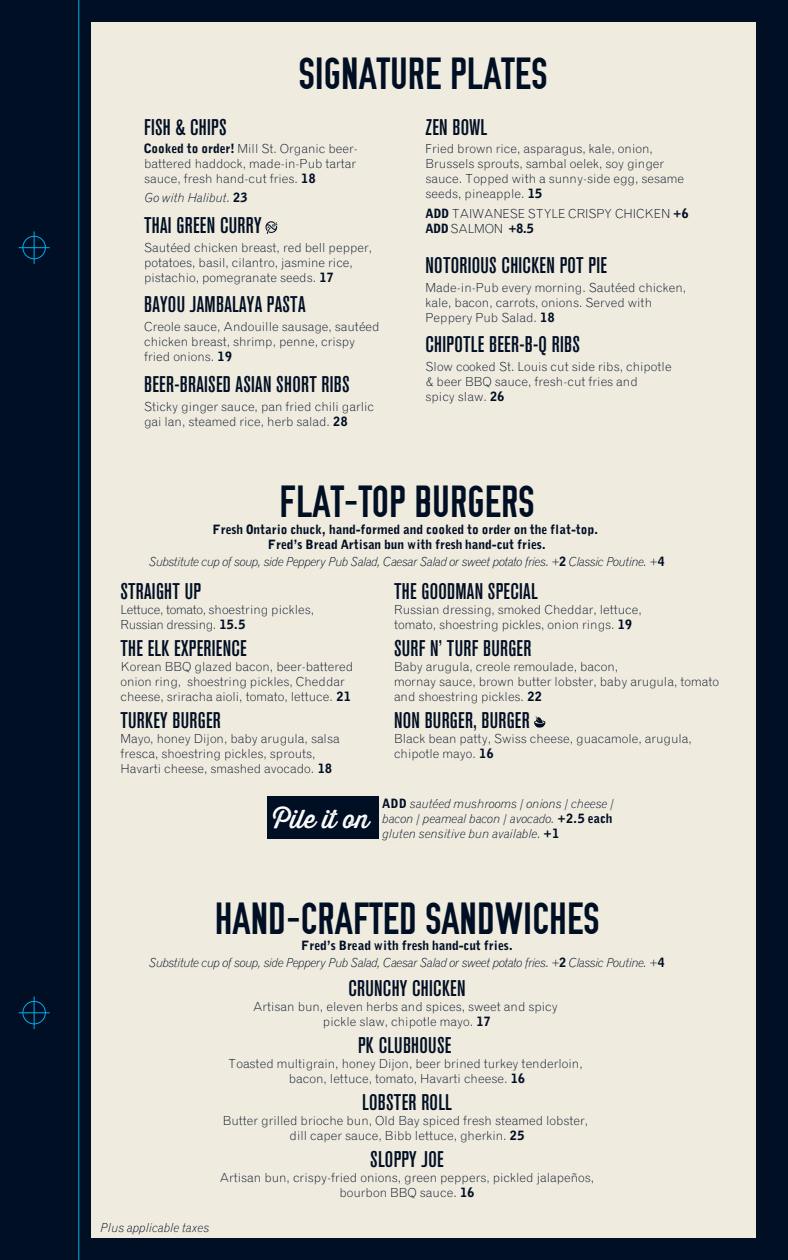
<style>
.page{position:relative;width:788px;height:1260px;background:#000f24}
.page>*{position:absolute;margin:0;border:0;box-sizing:border-box;transform-origin:0 0}
.t1{font:45px "OSP DIN";color:#000f24}
.t2{font:25.38px "Thirsty Rough Reg One";color:#fff}
.t3{font:22.5px "Akzidenz Grotesk BQ Md Cnd Alt";letter-spacing:.015em;color:#000f24}
.t4{font:300 12.5px/15px "Grotesque";color:#000f24}
.t5{font:italic 300 12.5px/17.2px "Grotesque";letter-spacing:-.04em;color:#000f24;text-align:center}
.t6{font:italic 300 12.5px/15px "Grotesque";letter-spacing:-.015em;color:#000f24}
.t7{font:900 12.5px/15px "Grotesque";color:#000f24;text-align:center}
.t8{font:300 12.5px/15px "Grotesque";letter-spacing:-.025em;color:#000f24}
.s1{font-weight:900}
.s2{font-weight:900;font-style:normal}
</style>
<div class="page">
<div style="left:91px;top:22px;width:664px;height:1216px;background:#f0ebdf"></div>
<div style="left:23px;top:1001px;width:23px;height:23px;border:1px solid #00aeef;border-radius:50%"></div>
<hr style="left:34px;top:996px;width:1px;height:33px;background:#00aeef">
<hr style="left:19px;top:1012px;width:31px;height:1px;background:#00aeef">
<div style="left:23px;top:236px;width:23px;height:23px;border:1px solid #00aeef;border-radius:50%"></div>
<hr style="left:34px;top:231px;width:1px;height:33px;background:#00aeef">
<hr style="left:19px;top:247px;width:31px;height:1px;background:#00aeef">
<hr style="left:78px;top:0;width:1px;height:1260px;background:#00aeef">
<svg style="left:534px;top:716px;width:11px;height:11px"></svg>
<div style="left:267px;top:796px;width:111px;height:43px;background:#000f24"></div>
<svg style="left:265px;top:221px;width:12px;height:13px"></svg>
<h1 class="t1" style="left:299px;top:51px;width:250px">SIGNATURE PLATES</h1>
<h3 class="t3" style="left:144px;top:114px;width:84px">FISH &amp; CHIPS</h3>
<p class="t4" style="left:144px;top:141px;width:215px"><span class="s1">Cooked to order!</span> Mill St. Organic beer&shy;battered haddock, made-in-Pub tartar sauce, fresh hand-cut fries. <span class="s1">18</span></p>
<p class="t6" style="left:144px;top:190px;width:105px">Go with Halibut. <span class="s2">23</span></p>
<h3 class="t3" style="left:144px;top:212px;width:119px">THAI GREEN CURRY</h3>
<p class="t4" style="left:144px;top:240px;width:230px">Sautéed chicken breast, red bell pepper, potatoes, basil, cilantro, jasmine rice, pistachio, pomegranate seeds. <span class="s1">17</span></p>
<h3 class="t3" style="left:144px;top:292px;width:163px">BAYOU JAMBALAYA PASTA</h3>
<p class="t4" style="left:144px;top:319px;width:237px">Creole sauce, Andouille sausage, sautéed chicken breast, shrimp, penne, crispy fried onions. <span class="s1">19</span></p>
<h3 class="t3" style="left:144px;top:371px;width:207px">BEER-BRAISED ASIAN SHORT RIBS</h3>
<p class="t4" style="left:144px;top:399px;width:231px">Sticky ginger sauce, pan fried chili garlic gai lan, steamed rice, herb salad. <span class="s1">28</span></p>
<h3 class="t3" style="left:425px;top:114px;width:63px">ZEN BOWL</h3>
<p class="t4" style="left:425px;top:141px;width:260px">Fried brown rice, asparagus, kale, onion, Brussels sprouts, sambal oelek, soy ginger sauce. Topped with a sunny-side egg, sesame seeds, pineapple. <span class="s1">15</span></p>
<p class="t4" style="left:425px;top:206px;width:265px"><span class="s1">ADD</span> TAIWANESE STYLE CRISPY CHICKEN <span class="s1">+6<br>ADD</span>SALMON <span class="s1">+8.5</span></p>
<h3 class="t3" style="left:425px;top:252px;width:183px">NOTORIOUS CHICKEN POT PIE</h3>
<p class="t4" style="left:425px;top:280px;width:262px">Made-in-Pub every morning. Sautéed chicken, kale, bacon, carrots, onions. Served with<br>Peppery Pub Salad. <span class="s1">18</span></p>
<h3 class="t3" style="left:425px;top:332px;width:156px">CHIPOTLE BEER-B-Q RIBS</h3>
<p class="t4" style="left:425px;top:359px;width:248px">Slow cooked St. Louis cut side ribs, chipotle &amp; beer BBQ sauce, fresh-cut fries and<br>spicy slaw. <span class="s1">26</span></p>
<h1 class="t1" style="left:279px;top:479px;width:256px">FLAT-TOP BURGERS</h1>
<p class="t7" style="left:213px;top:522px;width:387px">Fresh Ontario chuck, hand-formed and cooked to order on the flat-top.<br>Fred’s Bread Artisan bun with fresh hand-cut fries.</p>
<p class="t5" style="left:149px;top:553px;width:517px">Substitute cup of soup, side Peppery Pub Salad, Caesar Salad or sweet potato fries. +<span class="s2">2</span> Classic Poutine. +<span class="s2">4</span></p>
<h3 class="t3" style="left:120px;top:578px;width:82px">STRAIGHT UP</h3>
<p class="t8" style="left:120px;top:602px;width:195px">Lettuce, tomato, shoestring pickles,<br>Russian dressing. <span class="s1">15.5</span></p>
<h3 class="t3" style="left:120px;top:635px;width:128px">THE ELK EXPERIENCE</h3>
<p class="t4" style="left:120px;top:659px;width:234px">Korean BBQ glazed bacon, beer-battered onion ring, shoestring pickles, Cheddar cheese, sriracha aioli, tomato, lettuce. <span class="s1">21</span></p>
<h3 class="t3" style="left:120px;top:707px;width:102px">TURKEY BURGER</h3>
<p class="t4" style="left:120px;top:731px;width:221px">Mayo, honey Dijon, baby arugula, salsa fresca, shoestring pickles, sprouts,<br>Havarti cheese, smashed avocado. <span class="s1">18</span></p>
<h2 class="t2" style="left:273px;top:800px;width:97px">Pile it on</h2>
<h3 class="t3" style="left:394px;top:578px;width:145px">THE GOODMAN SPECIAL</h3>
<p class="t4" style="left:394px;top:602px;width:249px">Russian dressing, smoked Cheddar, lettuce, tomato, shoestring pickles, onion rings. <span class="s1">19</span></p>
<h3 class="t3" style="left:394px;top:635px;width:139px">SURF N’ TURF BURGER</h3>
<p class="t4" style="left:394px;top:659px;width:326px">Baby arugula, creole remoulade, bacon,<br>mornay sauce, brown butter lobster, baby arugula, tomato and shoestring pickles. <span class="s1">22</span></p>
<h3 class="t3" style="left:394px;top:707px;width:137px">NON BURGER, BURGER</h3>
<p class="t4" style="left:394px;top:731px;width:299px">Black bean patty, Swiss cheese, guacamole, arugula, chipotle mayo. <span class="s1">16</span></p>
<p class="t6" style="left:382px;top:796px;width:233px"><span class="s2">ADD</span> sautéed mushrooms / onions / cheese / bacon / peameal bacon / avocado. <span class="s2">+2.5 each </span>gluten sensitive bun available. <span class="s2">+1</span></p>
<h1 class="t1" style="left:215px;top:896px;width:386px">HAND-CRAFTED SANDWICHES</h1>
<p class="t5" style="left:149px;top:936px;width:517px"><span class="s2">Fred’s Bread with fresh hand-cut fries.<br></span>Substitute cup of soup, side Peppery Pub Salad, Caesar Salad or sweet potato fries. +<span class="s2">2</span> Classic Poutine. +<span class="s2">4</span></p>
<h3 class="t3" style="left:348px;top:975px;width:119px">CRUNCHY CHICKEN</h3>
<p class="t4" style="left:253px;top:999px;width:306px;text-align:center">Artisan bun, eleven herbs and spices, sweet and spicy pickle slaw, chipotle mayo. <span class="s1">17</span></p>
<h3 class="t3" style="left:358px;top:1032px;width:95px">PK CLUBHOUSE</h3>
<p class="t4" style="left:228px;top:1056px;width:356px;text-align:center">Toasted multigrain, honey Dijon, beer brined turkey tenderloin, bacon, lettuce, tomato, Havarti cheese. <span class="s1">16</span></p>
<h3 class="t3" style="left:362px;top:1089px;width:91px">LOBSTER ROLL</h3>
<p class="t4" style="left:223px;top:1113px;width:367px;text-align:center">Butter grilled brioche bun, Old Bay spiced fresh steamed lobster, dill caper sauce, Bibb lettuce, gherkin. <span class="s1">25</span></p>
<h3 class="t3" style="left:370px;top:1146px;width:75px">SLOPPY JOE</h3>
<p class="t4" style="left:220px;top:1170px;width:376px;text-align:center">Artisan bun, crispy-fried onions, green peppers, pickled jalapeños, bourbon BBQ sauce. <span class="s1">16</span></p>
<p class="t6" style="left:101px;top:1219px;width:110px">Plus applicable taxes</p>
</div>
